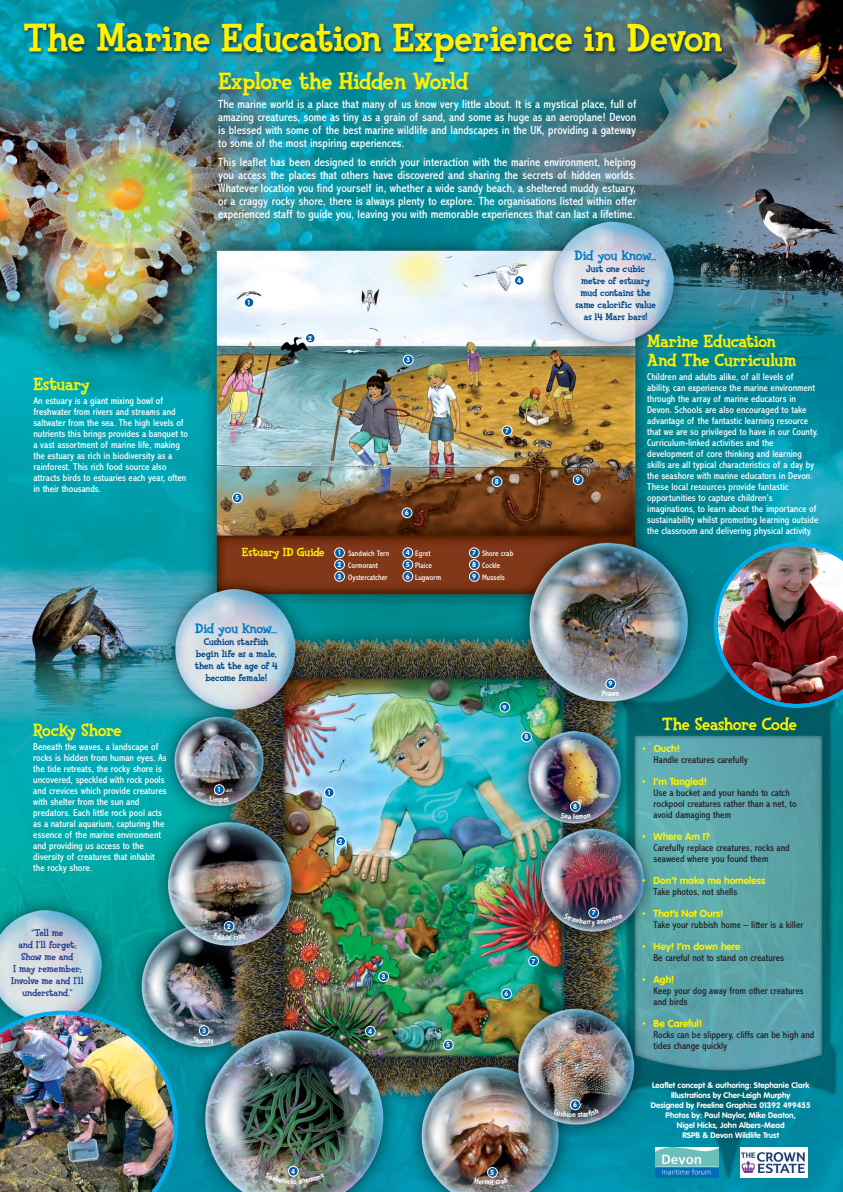
<style>
.page{position:relative;width:843px;height:1192px;background:#fff}
.page>*{position:absolute;margin:0;border:0;box-sizing:border-box;transform-origin:0 0}
.t1{font:800 40px "Fink";letter-spacing:-.015em;color:#fff200}
.t2{font:800 24px "Fink";letter-spacing:-.025em;color:#fff200}
.t3{font:800 18px/19px "Fink";letter-spacing:-.02em;color:#fff200}
.t4{font:800 14px "Fink";letter-spacing:-.035em;color:#007bc3}
.t5{font:condensed 12px/13px "Abadi";color:#fff;text-align:justify}
.t6{font:800 12px "Fink";letter-spacing:-.02em;color:#fff200}
.t7{font:condensed 10px/11px "Abadi";color:#fff}
.t8{font:condensed 10px/11px "Abadi";color:#231f20}
.t9{font:800 10px/12px "Fink";letter-spacing:-.015em;color:#004685;text-align:center}
.t10{font:700 10px "VAG Rounded Std";color:#fff200}
.t11{font:800 10px/12px "Fink";letter-spacing:-.025em;color:#25408e;text-align:center}
.t12{font:700 8px/10px "VAG Rounded Std";color:#fff;text-align:center}
.t13{font:condensed 8px/12px "Abadi";color:#fff}
.t14{font:700 condensed 8px "Abadi";color:#fff}
.t15{font:700 7px/11.8px "VAG Rounded Std";color:#fff;text-align:justify}
.s1{font-family:"Abadi";font-weight:400;font-stretch:condensed}
</style>
<div class="page">
<img style="left:0;top:0;width:842px;height:1191px">
<img style="left:17px;top:10px;width:821px;height:63px">
<img style="left:0;top:1010px;width:178px;height:181px">
<svg style="left:243px;top:297px;width:11px;height:11px"></svg>
<svg style="left:334px;top:547px;width:11px;height:34px"></svg>
<svg style="left:402px;top:547px;width:11px;height:34px"></svg>
<svg style="left:468px;top:547px;width:11px;height:34px"></svg>
<svg style="left:305px;top:333px;width:10px;height:10px"></svg>
<svg style="left:402px;top:354px;width:11px;height:11px"></svg>
<svg style="left:513px;top:275px;width:11px;height:11px"></svg>
<svg style="left:232px;top:492px;width:10px;height:11px"></svg>
<svg style="left:401px;top:507px;width:11px;height:11px"></svg>
<svg style="left:501px;top:425px;width:11px;height:11px"></svg>
<svg style="left:491px;top:476px;width:11px;height:11px"></svg>
<svg style="left:572px;top:474px;width:11px;height:11px"></svg>
<img style="left:713px;top:542px;width:129px;height:165px">
<img style="left:654px;top:1147px;width:64px;height:30px">
<svg style="left:739px;top:1146px;width:68px;height:31px"></svg>
<img style="left:741px;top:1151px;width:63px;height:20px">
<svg style="left:324px;top:786px;width:10px;height:11px"></svg>
<svg style="left:335px;top:835px;width:11px;height:11px"></svg>
<svg style="left:378px;top:971px;width:11px;height:10px"></svg>
<svg style="left:442px;top:1039px;width:11px;height:11px"></svg>
<svg style="left:521px;top:731px;width:10px;height:11px"></svg>
<svg style="left:365px;top:1025px;width:10px;height:11px"></svg>
<svg style="left:501px;top:988px;width:10px;height:10px"></svg>
<svg style="left:528px;top:955px;width:10px;height:11px"></svg>
<svg style="left:499px;top:701px;width:11px;height:11px"></svg>
<svg style="left:209px;top:784px;width:20px;height:19px"></svg>
<svg style="left:213px;top:920px;width:33px;height:19px"></svg>
<svg style="left:193px;top:1024px;width:21px;height:20px"></svg>
<svg style="left:265px;top:1165px;width:59px;height:18px"></svg>
<svg style="left:474px;top:1166px;width:33px;height:18px"></svg>
<svg style="left:553px;top:1099px;width:45px;height:18px"></svg>
<svg style="left:563px;top:907px;width:59px;height:19px"></svg>
<svg style="left:560px;top:800px;width:30px;height:19px"></svg>
<svg style="left:601px;top:678px;width:17px;height:18px"></svg>
<h1 class="t1" style="left:24px;top:22px;width:700px">The Marine Education Experience in Devon</h1>
<h2 class="t2" style="left:218px;top:71px;width:251px">Explore the Hidden World</h2>
<p class="t5" style="left:218px;top:99px;width:419px">The marine world is a place that many of us know very little about. It is a mystical place, full of amazing creatures, some as tiny as a grain of sand, and some as huge as an aeroplane! Devon is blessed with some of the best marine wildlife and landscapes in the UK, providing a gateway to some of the most inspiring experiences.</p>
<p class="t5" style="left:218px;top:157px;width:419px">This leaflet has been designed to enrich your interaction with the marine environment, helping you access the places that others have discovered and sharing the secrets of hidden worlds.<br>Whatever location you find yourself in, whether a wide sandy beach, a sheltered muddy estuary, or a craggy rocky shore, there is always plenty to explore. The organisations listed within offer experienced staff to guide you, leaving you with memorable experiences that can last a lifetime.</p>
<h3 class="t3" style="left:33px;top:376px;width:58px">Estuary</h3>
<p class="t7" style="left:33px;top:396px;width:156px">An estuary is a giant mixing bowl of freshwater from rivers and streams and saltwater from the sea. The high levels of nutrients this brings provides a banquet to a vast assortment of marine life, making the estuary as rich in biodiversity as a rainforest. This rich food source also attracts birds to estuaries each year, often in their thousands.</p>
<p class="t15" style="left:247px;top:297px;width:4px">1</p>
<p class="t15" style="left:308px;top:333px;width:6px">2</p>
<p class="t15" style="left:235px;top:492px;width:6px">5</p>
<p class="t6" style="left:242px;top:547px;width:84px">Estuary ID Guide</p>
<p class="t15" style="left:406px;top:354px;width:6px">3</p>
<p class="t15" style="left:404px;top:507px;width:6px">6</p>
<p class="t15" style="left:517px;top:275px;width:6px">4</p>
<h3 class="t4" style="left:574px;top:250px;width:83px">Did you know...</h3>
<p class="t9" style="left:575px;top:264px;width:82px">Just one cubic metre of estuary mud contains the same calorific value as 14 Mars bars!</p>
<p class="t15" style="left:505px;top:425px;width:5px">7</p>
<p class="t15" style="left:494px;top:476px;width:6px">8</p>
<p class="t15" style="left:575px;top:474px;width:6px">9</p>
<h3 class="t3" style="left:647px;top:333px;width:151px">Marine Education<br>And The Curriculum</h3>
<p class="t7" style="left:647px;top:372px;width:173px">Children and adults alike, of all levels of ability, can experience the marine environment through the array of marine educators in Devon. Schools are also encouraged to take advantage of the fantastic learning resource that we are so privileged to have in our County.<br>Curriculum-linked activities and the development of core thinking and learning skills are all typical characteristics of a day by the seashore with marine educators in Devon.<br>These local resources provide fantastic opportunities to capture children’s imaginations, to learn about the importance of sustainability whilst promoting learning outside the classroom and delivering physical activity.</p>
<p class="t13" style="left:348px;top:547px;width:43px">Sandwich Tern<br>Cormorant<br>Oystercatcher</p>
<p class="t13" style="left:415px;top:547px;width:27px">Egret<br>Plaice<br>Lugworm</p>
<p class="t13" style="left:482px;top:547px;width:33px">Shore crab<br>Cockle<br>Mussels</p>
<p class="t15" style="left:337px;top:547px;width:6px">1<br>2<br>3</p>
<p class="t15" style="left:405px;top:547px;width:6px">4<br>5<br>6</p>
<p class="t15" style="left:472px;top:547px;width:6px">7<br>8<br>9</p>
<h3 class="t4" style="left:195px;top:623px;width:83px">Did you know...</h3>
<p class="t9" style="left:194px;top:637px;width:84px">Cushion starfish begin life as a male, then at the age of 4 become female!</p>
<p class="t15" style="left:502px;top:701px;width:6px">9</p>
<p class="t15" style="left:608px;top:678px;width:6px">9</p>
<p class="t14" style="left:607px;top:690px;width:5px">a</p>
<h3 class="t3" style="left:33px;top:721px;width:90px">Rocky Shore</h3>
<p class="t7" style="left:33px;top:741px;width:135px">Beneath the waves, a landscape of rocks is hidden from human eyes. As the tide retreats, the rocky shore is uncovered, speckled with rock pools and crevices which provide creatures with shelter from the sun and predators. Each little rock pool acts as a natural aquarium, capturing the essence of the marine environment and providing us access to the diversity of creatures that inhabit the rocky shore.</p>
<p class="t11" style="left:11px;top:927px;width:74px">“Tell me<br>and I’ll forget;<br>Show me and<br>I may remember;<br>Involve me and I’ll understand.”</p>
<p class="t15" style="left:218px;top:784px;width:4px">1</p>
<p class="t15" style="left:328px;top:787px;width:4px">1</p>
<p class="t15" style="left:338px;top:835px;width:6px">2</p>
<p class="t15" style="left:227px;top:920px;width:6px">2</p>
<p class="t15" style="left:381px;top:971px;width:6px">3</p>
<p class="t15" style="left:202px;top:1024px;width:6px">3</p>
<p class="t15" style="left:368px;top:1025px;width:6px">4</p>
<p class="t15" style="left:291px;top:1165px;width:6px">4</p>
<p class="t15" style="left:524px;top:731px;width:6px">8</p>
<p class="t15" style="left:572px;top:801px;width:6px">8</p>
<p class="t15" style="left:446px;top:1039px;width:6px">5</p>
<p class="t15" style="left:504px;top:988px;width:6px">6</p>
<p class="t15" style="left:531px;top:955px;width:5px">7</p>
<p class="t15" style="left:591px;top:907px;width:5px">7</p>
<p class="t15" style="left:490px;top:1166px;width:6px">5</p>
<p class="t14" style="left:489px;top:1178px;width:3px">i</p>
<p class="t15" style="left:572px;top:1099px;width:6px">6</p>
<h3 class="t3" style="left:661px;top:715px;width:136px">The Seashore Code</h3>
<p class="t10" style="left:642px;top:743px;width:39px"><span class="s1">•</span> Ouch!</p>
<p class="t8" style="left:653px;top:754px;width:96px">Handle creatures carefully</p>
<p class="t10" style="left:642px;top:776px;width:66px"><span class="s1">•</span> I’m Tangled!</p>
<p class="t8" style="left:653px;top:787px;width:144px">Use a bucket and your hands to catch rockpool creatures rather than a net, to avoid damaging them</p>
<p class="t10" style="left:642px;top:831px;width:69px"><span class="s1">•</span> Where Am I?</p>
<p class="t8" style="left:653px;top:842px;width:137px">Carefully replace creatures, rocks and seaweed where you found them</p>
<p class="t10" style="left:642px;top:875px;width:124px"><span class="s1">•</span> Don’t make me homeless</p>
<p class="t8" style="left:653px;top:886px;width:85px">Take photos, not shells</p>
<p class="t10" style="left:642px;top:908px;width:83px"><span class="s1">•</span> That’s Not Ours!</p>
<p class="t8" style="left:653px;top:919px;width:151px">Take your rubbish home – litter is a killer</p>
<p class="t10" style="left:642px;top:941px;width:100px"><span class="s1">•</span> Hey! I’m down here</p>
<p class="t8" style="left:653px;top:952px;width:132px">Be careful not to stand on creatures</p>
<p class="t10" style="left:642px;top:974px;width:34px"><span class="s1">•</span> Agh!</p>
<p class="t8" style="left:653px;top:985px;width:152px">Keep your dog away from other creatures and birds</p>
<p class="t10" style="left:642px;top:1018px;width:61px"><span class="s1">•</span> Be Careful!</p>
<p class="t8" style="left:653px;top:1029px;width:162px">Rocks can be slippery, cliffs can be high and tides change quickly</p>
<p class="t12" style="left:650px;top:1080px;width:161px">Leaflet concept &amp; authoring: Stephanie Clark Illustrations by Cher-Leigh Murphy<br>Designed by Freeline Graphics 01392 499455<br>Photos by: Paul Naylor, Mike Deaton,<br>Nigel Hicks, John Albers-Mead<br>RSPB &amp; Devon Wildlife Trust</p>
</div>
